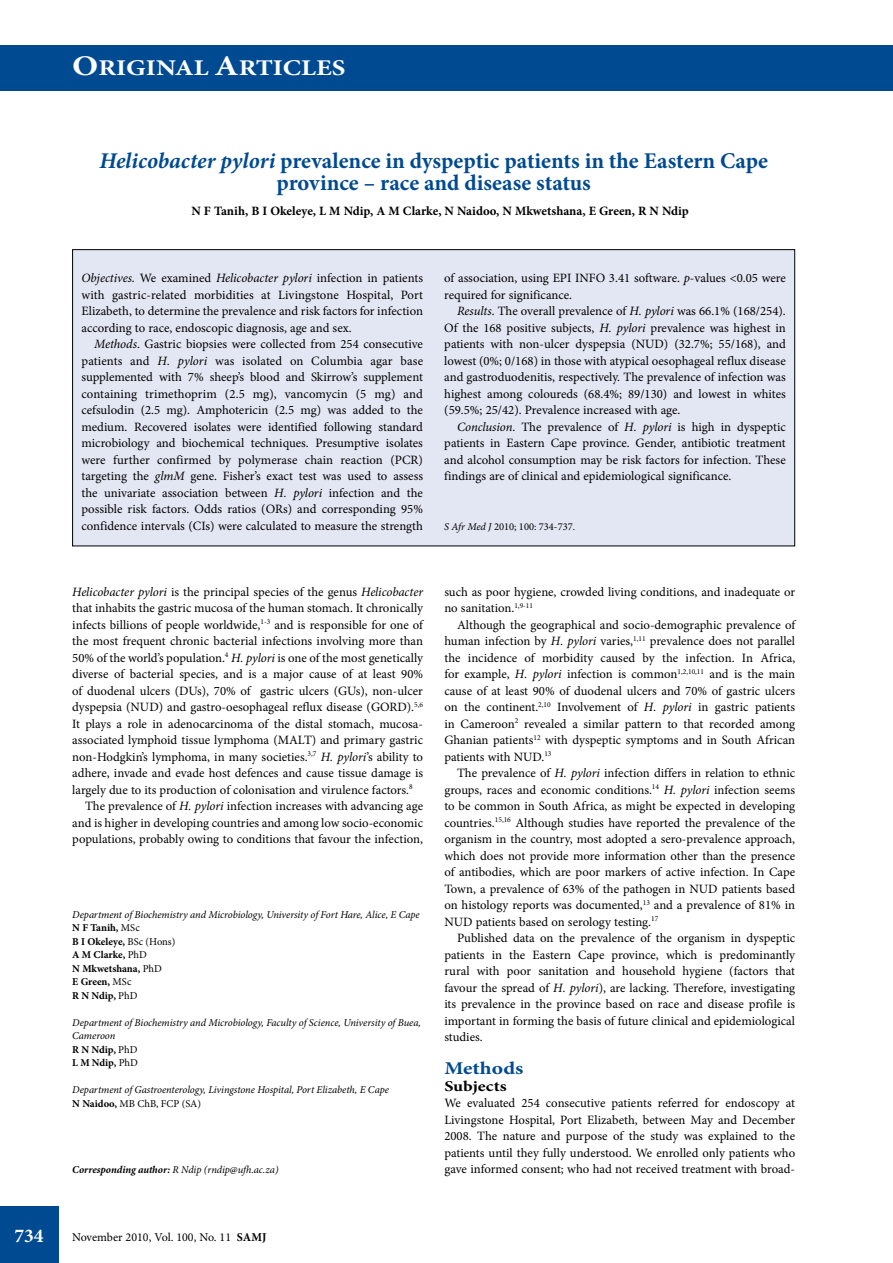
<style>
.page{position:relative;width:893px;height:1263px;background:#fff}
.page>*{position:absolute;margin:0;border:0;box-sizing:border-box;transform-origin:0 0}
.t1{font:700 22.5px/22.5px "Minion Pro";color:#004a91;text-align:center}
.t2{font:700 22.5px "Minion Pro";color:#fff;scale:1.2 1}
.t3{font:700 19.5px "Minion Pro";color:#fff}
.t4{font:700 18px "Minion Pro";color:#004a91;scale:1.2 1}
.t5{font:700 15px "Minion Pro";color:#000;scale:1.2 1}
.t6{font:12.75px/16.5px "Minion Pro";color:#000;text-align:justify}
.t7{font:700 12.75px "Minion Pro";color:#000}
.t8{font:12px "Minion Pro";color:#000}
.t9{font:italic 10.5px/13.5px "Minion Pro";letter-spacing:-.005em;color:#000}
.t10{font:10.5px "Minion Pro";color:#000}
.s1{font-size:28.5px}
.s2{font-style:italic}
.s3{font-weight:700;font-style:normal}
.s4{font-style:normal}
.s5{font-weight:700}
</style>
<div class="page">
<div style="left:0;top:1206px;width:59px;height:57px;background:#004a91"></div>
<div style="left:0;top:45px;width:893px;height:45px;background:#004a91"></div>
<div style="left:73px;top:250px;width:722px;height:296px;background:#e3e6f3"></div>
<h1 class="t2" style="left:72px;top:52px;width:229px"><span class="s1">O</span>RIGINAL <span class="s1">A</span>RTICLES</h1>
<h1 class="t1" style="left:99px;top:149px;width:670px"><span class="s2">Helicobacter pylori</span> prevalence in dyspeptic patients in the Eastern Cape province – race and disease status</h1>
<p class="t7" style="left:191px;top:202px;width:499px">N F Tanih, B I Okeleye, L M Ndip, A M Clarke, N Naidoo, N Mkwetshana, E Green, R N Ndip</p>
<p class="t6" style="left:81px;top:270px;width:343px"><span class="s2">Objectives</span>. We examined <span class="s2">Helicobacter pylori</span> infection in patients with gastric-related morbidities at Livingstone Hospital, Port Elizabeth, to determine the prevalence and risk factors for infection according to race, endoscopic diagnosis, age and sex.</p>
<p class="t6" style="left:81px;top:336px;width:343px;text-indent:13px"><span class="s2">Methods</span>. Gastric biopsies were collected from 254 consecutive patients and <span class="s2">H. pylori</span> was isolated on Columbia agar base supplemented with 7% sheep’s blood and Skirrow’s supplement containing trimethoprim (2.5 mg), vancomycin (5 mg) and cefsulodin (2.5 mg). Amphotericin (2.5 mg) was added to the medium. Recovered isolates were identified following standard microbiology and biochemical techniques. Presumptive isolates were further confirmed by polymerase chain reaction (PCR) targeting the <span class="s2">glmM</span> gene. Fisher’s exact test was used to assess the univariate association between <span class="s2">H. pylori</span> infection and the possible risk factors. Odds ratios (ORs) and corresponding 95% confidence intervals (CIs) were calculated to measure the strength</p>
<p class="t6" style="left:444px;top:270px;width:343px">of association, using EPI INFO 3.41 software. <span class="s2">p</span>-values &lt;0.05 were required for significance.</p>
<p class="t6" style="left:444px;top:303px;width:343px;text-indent:13px"><span class="s2">Results</span>. The overall prevalence of <span class="s2">H. pylori</span> was 66.1% (168/254).<br>Of the 168 positive subjects, <span class="s2">H. pylori</span> prevalence was highest in patients with non-ulcer dyspepsia (NUD) (32.7%; 55/168), and lowest (0%; 0/168) in those with atypical oesophageal reflux disease and gastroduodenitis, respectively. The prevalence of infection was highest among coloureds (68.4%; 89/130) and lowest in whites (59.5%; 25/42). Prevalence increased with age.</p>
<p class="t6" style="left:444px;top:418px;width:343px;text-indent:13px"><span class="s2">Conclusion</span>. The prevalence of <span class="s2">H. pylori</span> is high in dyspeptic patients in Eastern Cape province. Gender, antibiotic treatment and alcohol consumption may be risk factors for infection. These findings are of clinical and epidemiological significance.</p>
<p class="t10" style="left:444px;top:519px;width:132px"><span class="s2">S Afr Med J</span> 2010; 100: 734-737.</p>
<p class="t6" style="left:72px;top:583px;width:352px"><span class="s2">Helicobacter pylori</span> is the principal species of the genus <span class="s2">Helicobacter</span></p>
<p class="t6" style="left:72px;top:600px;width:352px">that inhabits the gastric mucosa of the human stomach. It chronically</p>
<p class="t6" style="left:72px;top:616px;width:352px">infects billions of people worldwide,<sup>1-3</sup> and is responsible for one of</p>
<p class="t6" style="left:72px;top:633px;width:352px">the most frequent chronic bacterial infections involving more than</p>
<p class="t6" style="left:72px;top:649px;width:352px">50% of the world’s population.<sup>4</sup> <span class="s2">H. pylori</span> is one of the most genetically</p>
<p class="t6" style="left:72px;top:666px;width:352px">diverse of bacterial species, and is a major cause of at least 90%</p>
<p class="t6" style="left:72px;top:682px;width:352px">of duodenal ulcers (DUs), 70% of gastric ulcers (GUs), non-ulcer</p>
<p class="t6" style="left:72px;top:699px;width:352px">dyspepsia (NUD) and gastro-oesophageal reflux disease (GORD).<sup>5,6</sup></p>
<p class="t6" style="left:72px;top:715px;width:352px">It plays a role in adenocarcinoma of the distal stomach, mucosa-</p>
<p class="t6" style="left:72px;top:732px;width:352px">associated lymphoid tissue lymphoma (MALT) and primary gastric</p>
<p class="t6" style="left:72px;top:748px;width:352px">non-Hodgkin’s lymphoma, in many societies.<sup>3,7</sup> <span class="s2">H. pylori</span>’s ability to</p>
<p class="t6" style="left:72px;top:765px;width:352px">adhere, invade and evade host defences and cause tissue damage is</p>
<p class="t6" style="left:72px;top:781px;width:342px">largely due to its production of colonisation and virulence factors.<sup>8</sup></p>
<p class="t6" style="left:85px;top:798px;width:340px">The prevalence of <span class="s2">H. pylori</span> infection increases with advancing age</p>
<p class="t6" style="left:72px;top:814px;width:352px">and is higher in developing countries and among low socio-economic</p>
<p class="t6" style="left:72px;top:831px;width:352px">populations, probably owing to conditions that favour the infection,</p>
<p class="t9" style="left:72px;top:908px;width:349px">Department of Biochemistry and Microbiology, University of Fort Hare, Alice, E Cape<br><span class="s3">N F Tanih,</span> <span class="s4">MSc<br></span><span class="s3">B I Okeleye,</span> <span class="s4">BSc (Hons)<br></span><span class="s3">A M Clarke,</span> <span class="s4">PhD<br></span><span class="s3">N Mkwetshana,</span> <span class="s4">PhD<br></span><span class="s3">E Green,</span> <span class="s4">MSc<br></span><span class="s3">R N Ndip,</span> <span class="s4">PhD</span></p>
<p class="t9" style="left:72px;top:1016px;width:350px">Department of Biochemistry and Microbiology, Faculty of Science, University of Buea,<br>Cameroon<br><span class="s3">R N Ndip,</span> <span class="s4">PhD<br></span><span class="s3">L M Ndip,</span> <span class="s4">PhD</span></p>
<p class="t9" style="left:72px;top:1083px;width:318px">Department of Gastroenterology, Livingstone Hospital, Port Elizabeth, E Cape<br><span class="s3">N Naidoo,</span> <span class="s4">MB ChB, FCP (SA)</span></p>
<p class="t9" style="left:72px;top:1163px;width:208px"><span class="s5">Corresponding author:</span> R Ndip (rndip@ufh.ac.za)</p>
<p class="t6" style="left:444px;top:583px;width:352px">such as poor hygiene, crowded living conditions, and inadequate or no sanitation.<sup>1,9-11</sup></p>
<p class="t6" style="left:444px;top:616px;width:353px;text-indent:13px">Although the geographical and socio-demographic prevalence of human infection by <span class="s2">H. pylori</span> varies,<sup>1,11</sup> prevalence does not parallel the incidence of morbidity caused by the infection. In Africa, for example, <span class="s2">H. pylori</span> infection is common<sup>1,2,10,11</sup> and is the main cause of at least 90% of duodenal ulcers and 70% of gastric ulcers on the continent.<sup>2,10</sup> Involvement of <span class="s2">H. pylori</span> in gastric patients in Cameroon<sup>2</sup> revealed a similar pattern to that recorded among Ghanian patients<sup>12</sup> with dyspeptic symptoms and in South African patients with NUD.<sup>13</sup></p>
<p class="t6" style="left:444px;top:765px;width:352px;text-indent:13px">The prevalence of <span class="s2">H. pylori</span> infection differs in relation to ethnic groups, races and economic conditions.<sup>14</sup> <span class="s2">H. pylori</span> infection seems to be common in South Africa, as might be expected in developing countries.<sup>15,16</sup> Although studies have reported the prevalence of the organism in the country, most adopted a sero-prevalence approach, which does not provide more information other than the presence of antibodies, which are poor markers of active infection. In Cape Town, a prevalence of 63% of the pathogen in NUD patients based on histology reports was documented,<sup>13</sup> and a prevalence of 81% in NUD patients based on serology testing.<sup>17</sup></p>
<p class="t6" style="left:444px;top:930px;width:352px;text-indent:13px">Published data on the prevalence of the organism in dyspeptic patients in the Eastern Cape province, which is predominantly rural with poor sanitation and household hygiene (factors that favour the spread of <span class="s2">H. pylori</span>), are lacking. Therefore, investigating its prevalence in the province based on race and disease profile is important in forming the basis of future clinical and epidemiological studies.</p>
<h3 class="t4" style="left:444px;top:1056px;width:67px">Methods</h3>
<p class="t5" style="left:444px;top:1075px;width:53px">Subjects</p>
<p class="t6" style="left:444px;top:1095px;width:352px">We evaluated 254 consecutive patients referred for endoscopy at Livingstone Hospital, Port Elizabeth, between May and December 2008. The nature and purpose of the study was explained to the patients until they fully understood. We enrolled only patients who gave informed consent; who had not received treatment with broad-</p>
<h2 class="t3" style="left:14px;top:1222px;width:31px">734</h2>
<p class="t8" style="left:72px;top:1229px;width:196px">November 2010, Vol. 100, No. 11 <span class="s5">SAMJ</span></p>
</div>
